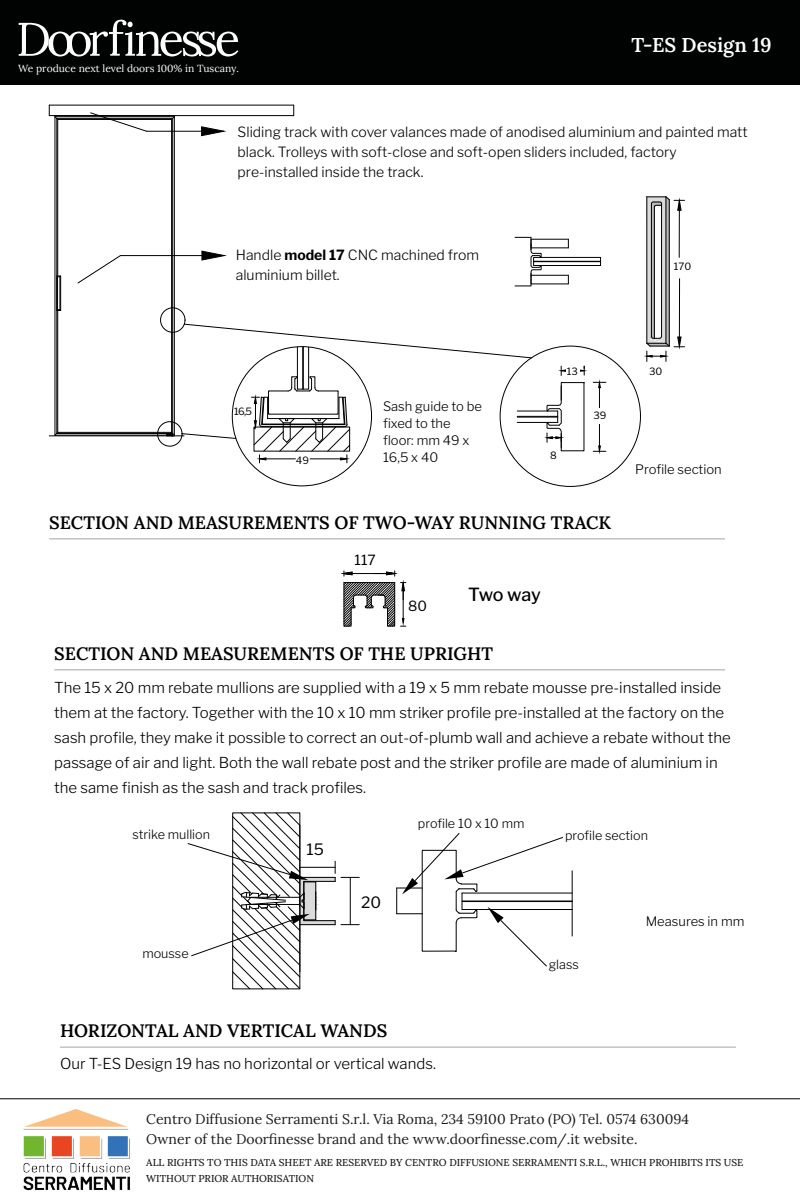
<style>
.page{position:relative;width:800px;height:1200px;background:#fff}
.page>*{position:absolute;margin:0;border:0;box-sizing:border-box;transform-origin:0 0}
.t1{font:600 20px "Lora";color:#fff}
.t2{font:600 18px "Lora";color:#000}
.t3{font:500 18px "Libre Franklin";letter-spacing:-.02em;color:#000}
.t4{font:15.6px "Libre Franklin";color:#000}
.t5{font:300 15px/25px "Libre Franklin";color:#000}
.t6{font:300 14px/20px "Libre Franklin";color:#000}
.t7{font:14px/20px "Lora";color:#1d1e1c}
.t8{font:13.9px "Libre Franklin";color:#000}
.t9{font:300 13px/17px "Libre Franklin";color:#000}
.t10{font:300 12.6px "Libre Franklin";color:#000}
.t11{font:10.3px "Lora";color:#fff}
.t12{font:500 10px/16px "Lora";color:#1d1e1c}
.t13{font:10px "Libre Franklin";color:#000}
.s1{font-weight:700}
</style>
<div class="page">
<hr style="left:49px;top:538px;width:676px;height:1px;background:#a5a5a5">
<hr style="left:54px;top:669px;width:671px;height:1px;background:#a5a5a5">
<svg style="left:187px;top:812px;width:172px;height:177px"></svg>
<svg style="left:397px;top:833px;width:167px;height:134px"></svg>
<div style="left:160px;top:308px;width:25px;height:24px;border:1px solid #000;border-radius:50%"></div>
<hr style="left:55px;top:435px;width:119px;height:1px;background:#000">
<hr style="left:57px;top:433px;width:116px;height:1px;background:#000">
<hr style="left:58px;top:432px;width:114px;height:1px;background:#000">
<hr style="left:174px;top:116px;width:1px;height:319px;background:#000">
<hr style="left:173px;top:118px;width:1px;height:315px;background:#000">
<hr style="left:171px;top:119px;width:1px;height:313px;background:#000">
<hr style="left:57px;top:118px;width:116px;height:1px;background:#000">
<hr style="left:58px;top:119px;width:114px;height:1px;background:#000">
<hr style="left:55px;top:116px;width:1px;height:319px;background:#000">
<hr style="left:57px;top:118px;width:1px;height:315px;background:#000">
<hr style="left:58px;top:119px;width:1px;height:157px;background:#000">
<hr style="left:58px;top:310px;width:1px;height:122px;background:#000">
<hr style="left:49px;top:105px;width:245px;height:1px;background:#000">
<hr style="left:49px;top:115px;width:245px;height:1px;background:#000">
<svg style="left:49px;top:105px;width:9px;height:15px"></svg>
<hr style="left:49px;top:436px;width:135px;height:1px;background:#000">
<svg style="left:166px;top:432px;width:9px;height:4px"></svg>
<div style="left:157px;top:422px;width:25px;height:24px;border:1px solid #000;border-radius:50%"></div>
<svg style="left:182px;top:433px;width:54px;height:6px"></svg>
<hr style="left:308px;top:347px;width:1px;height:42px;background:#000">
<hr style="left:303px;top:347px;width:1px;height:42px;background:#000">
<hr style="left:297px;top:347px;width:1px;height:42px;background:#000">
<svg style="left:251px;top:376px;width:99px;height:87px"></svg>
<hr style="left:60px;top:277px;width:1px;height:33px;background:#000">
<hr style="left:55px;top:117px;width:119px;height:1px;background:#000">
<hr style="left:55px;top:115px;width:119px;height:1px;background:#000">
<hr style="left:120px;top:255px;width:82px;height:1px;background:#000">
<svg style="left:201px;top:251px;width:24px;height:10px"></svg>
<svg style="left:78px;top:255px;width:43px;height:28px"></svg>
<hr style="left:147px;top:131px;width:55px;height:1px;background:#000">
<svg style="left:201px;top:126px;width:24px;height:10px"></svg>
<svg style="left:90px;top:113px;width:57px;height:19px"></svg>
<svg style="left:344px;top:582px;width:51px;height:45px"></svg>
<hr style="left:344px;top:573px;width:51px;height:1px;background:#000">
<svg style="left:343px;top:571px;width:10px;height:5px"></svg>
<svg style="left:374px;top:571px;width:22px;height:5px"></svg>
<hr style="left:403px;top:583px;width:1px;height:39px;background:#000">
<svg style="left:401px;top:582px;width:5px;height:18px"></svg>
<svg style="left:401px;top:618px;width:5px;height:9px"></svg>
<hr style="left:517px;top:422px;width:41px;height:1px;background:#000">
<hr style="left:517px;top:411px;width:41px;height:1px;background:#000">
<hr style="left:517px;top:417px;width:41px;height:1px;background:#000">
<hr style="left:517px;top:416px;width:41px;height:1px;background:#000">
<svg style="left:593px;top:382px;width:13px;height:26px"></svg>
<svg style="left:593px;top:424px;width:13px;height:29px"></svg>
<svg style="left:561px;top:366px;width:24px;height:10px"></svg>
<svg style="left:184px;top:324px;width:348px;height:34px"></svg>
<div style="left:533px;top:257px;width:68px;height:9px;border:1px solid #000"></div>
<div style="left:533px;top:261px;width:68px;height:1px;border:1px solid #000"></div>
<svg style="left:515px;top:237px;width:26px;height:50px"></svg>
<hr style="left:531px;top:284px;width:37px;height:1px;background:#000">
<hr style="left:531px;top:275px;width:37px;height:1px;background:#000">
<hr style="left:531px;top:239px;width:37px;height:1px;background:#000">
<hr style="left:531px;top:248px;width:37px;height:1px;background:#000">
<svg style="left:644px;top:197px;width:41px;height:165px"></svg>
<div style="left:566px;top:363px;width:14px;height:15px;background:#fff"></div>
<svg style="left:546px;top:382px;width:39px;height:69px"></svg>
<hr style="left:60px;top:1047px;width:676px;height:1px;background:#a5a5a5">
<div style="left:0;top:0;width:800px;height:84px;background:#010202"></div>
<svg style="left:19px;top:20px;width:219px;height:37px"></svg>
<svg style="left:0;top:1098px;width:800px;height:2px;background:#7f7f7f"></svg>
<img style="left:23px;top:1109px;width:107px;height:82px">
<p class="t11" style="left:18px;top:64px;width:222px">We produce next level doors 100% in Tuscany.</p>
<h1 class="t1" style="left:631px;top:37px;width:142px">T-ES Design 19</h1>
<p class="t6" style="left:238px;top:123px;width:512px">Sliding track with cover valances made of anodised aluminium and painted matt black. Trolleys with soft-close and soft-open sliders included, factory pre-installed inside the track.</p>
<p class="t6" style="left:236px;top:246px;width:245px">Handle <span class="s1">model 17</span> CNC machined from aluminium billet.</p>
<p class="t13" style="left:234px;top:408px;width:19px">16,5</p>
<p class="t13" style="left:296px;top:457px;width:15px">49</p>
<p class="t9" style="left:383px;top:399px;width:101px">Sash guide to be fixed to the floor: mm 49 x<br>16,5 x 40</p>
<p class="t13" style="left:674px;top:263px;width:19px">170</p>
<p class="t13" style="left:567px;top:367px;width:13px">13</p>
<p class="t13" style="left:649px;top:368px;width:15px">30</p>
<p class="t13" style="left:550px;top:451px;width:8px">8</p>
<p class="t13" style="left:593px;top:411px;width:14px">39</p>
<p class="t9" style="left:635px;top:459px;width:88px">Profile section</p>
<p class="t2" style="left:49px;top:516px;width:564px">SECTION AND MEASUREMENTS OF TWO-WAY RUNNING TRACK</p>
<p class="t8" style="left:355px;top:555px;width:23px">117</p>
<p class="t8" style="left:408px;top:600px;width:20px">80</p>
<p class="t3" style="left:468px;top:588px;width:74px">Two way</p>
<p class="t2" style="left:54px;top:647px;width:440px">SECTION AND MEASUREMENTS OF THE UPRIGHT</p>
<p class="t5" style="left:54px;top:673px;width:678px">The 15 x 20 mm rebate mullions are supplied with a 19 x 5 mm rebate mousse pre-installed inside them at the factory. Together with the 10 x 10 mm striker profile pre-installed at the factory on the sash profile, they make it possible to correct an out-of-plumb wall and achieve a rebate without the passage of air and light. Both the wall rebate post and the striker profile are made of aluminium in the same finish as the sash and track profiles.</p>
<p class="t10" style="left:132px;top:830px;width:79px">strike mullion</p>
<p class="t10" style="left:142px;top:949px;width:48px">mousse</p>
<p class="t4" style="left:307px;top:843px;width:19px">15</p>
<p class="t4" style="left:361px;top:896px;width:22px">20</p>
<p class="t2" style="left:60px;top:1024px;width:329px">HORIZONTAL AND VERTICAL WANDS</p>
<p class="t10" style="left:418px;top:814px;width:108px">profile 10 x 10 mm</p>
<p class="t5" style="left:60px;top:1050px;width:377px">Our T-ES Design 19 has no horizontal or vertical wands.</p>
<p class="t10" style="left:565px;top:825px;width:84px">profile section</p>
<p class="t10" style="left:549px;top:959px;width:32px">glass</p>
<p class="t9" style="left:646px;top:914px;width:100px">Measures in mm</p>
<p class="t7" style="left:146px;top:1111px;width:544px">Centro Diffusione Serramenti S.r.l. Via Roma, 234 59100 Prato (PO) Tel. 0574 630094<br>Owner of the Doorfinesse brand and the www.doorfinesse.com/.it website.</p>
<p class="t12" style="left:146px;top:1156px;width:599px">ALL RIGHTS TO THIS DATA SHEET ARE RESERVED BY CENTRO DIFFUSIONE SERRAMENTI S.R.L., WHICH PROHIBITS ITS USE<br>WITHOUT PRIOR AUTHORISATION</p>
</div>
